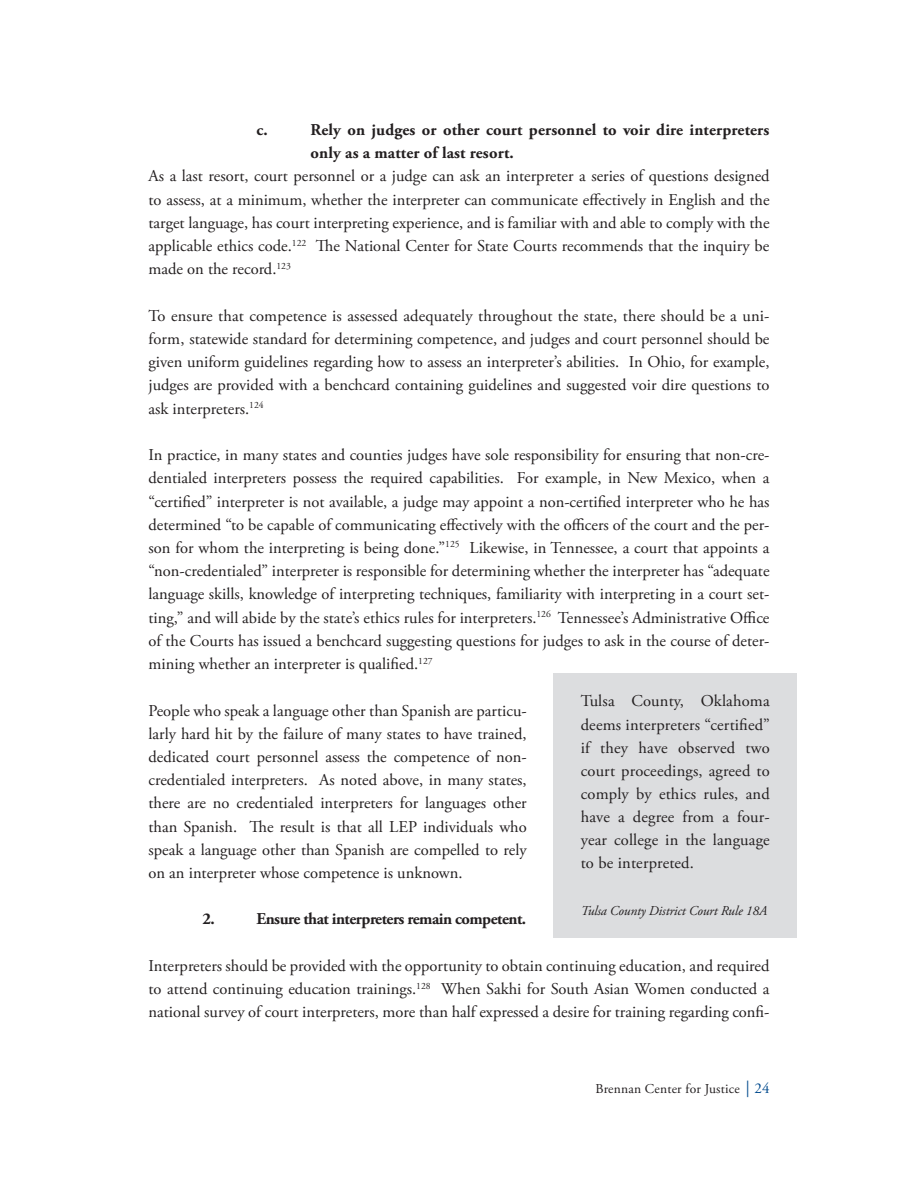
<style>
.page{position:relative;width:918px;height:1188px;background:#fff}
.page>*{position:absolute;margin:0;border:0;box-sizing:border-box;transform-origin:0 0}
.t1{font:16.5px/23.2px "Adobe Garamond Pro";color:#231f20;text-align:justify}
.t2{font:700 16.5px/23.2px "Adobe Garamond Pro";letter-spacing:.01em;color:#231f20}
.t3{font:700 16.5px "Adobe Garamond Pro";letter-spacing:-.03em;color:#231f20}
.t4{font:italic 13.5px "Adobe Garamond Pro";letter-spacing:-.01em;color:#231f20}
.t5{font:13.5px "Adobe Garamond Pro";letter-spacing:.015em;color:#231f20}
.s1{font-size:16.5px;color:#004a8d}
.s2{font-size:15px;color:#004a8d}
</style>
<div class="page">
<div style="left:554px;top:673px;width:243px;height:264px;background:#dcdddf"></div>
<p class="t2" style="left:256px;top:118px;width:13px">c.</p>
<p class="t2" style="left:311px;top:118px;width:460px">Rely on judges or other court personnel to voir dire interpreters only as a matter of last resort.</p>
<p class="t1" style="left:149px;top:165px;width:623px">As a last resort, court personnel or a judge can ask an interpreter a series of questions designed to assess, at a minimum, whether the interpreter can communicate effectively in English and the target language, has court interpreting experience, and is familiar with and able to comply with the applicable ethics code.<sup>122</sup> The National Center for State Courts recommends that the inquiry be made on the record.<sup>123</sup></p>
<p class="t1" style="left:149px;top:304px;width:623px">To ensure that competence is assessed adequately throughout the state, there should be a uni&shy;form, statewide standard for determining competence, and judges and court personnel should be given uniform guidelines regarding how to assess an interpreter’s abilities. In Ohio, for example, judges are provided with a benchcard containing guidelines and suggested voir dire questions to ask interpreters.<sup>124</sup></p>
<p class="t1" style="left:148px;top:444px;width:623px">In practice, in many states and counties judges have sole responsibility for ensuring that non-cre&shy;dentialed interpreters possess the required capabilities. For example, in New Mexico, when a “certified” interpreter is not available, a judge may appoint a non-certified interpreter who he has determined “to be capable of communicating effectively with the officers of the court and the per&shy;son for whom the interpreting is being done.”<sup>125</sup> Likewise, in Tennessee, a court that appoints a “non-credentialed” interpreter is responsible for determining whether the interpreter has “adequate language skills, knowledge of interpreting techniques, familiarity with interpreting in a court set&shy;ting,” and will abide by the state’s ethics rules for interpreters.<sup>126</sup> Tennessee’s Administrative Office of the Courts has issued a benchcard suggesting questions for judges to ask in the course of deter&shy;mining whether an interpreter is qualified.<sup>127</sup></p>
<p class="t1" style="left:149px;top:699px;width:380px">People who speak a language other than Spanish are particu&shy;larly hard hit by the failure of many states to have trained, dedicated court personnel assess the competence of non&shy;credentialed interpreters. As noted above, in many states, there are no credentialed interpreters for languages other than Spanish. The result is that all LEP individuals who speak a language other than Spanish are compelled to rely on an interpreter whose competence is unknown.</p>
<p class="t2" style="left:203px;top:908px;width:14px">2.</p>
<p class="t3" style="left:257px;top:910px;width:271px">Ensure that interpreters remain competent.</p>
<p class="t1" style="left:149px;top:955px;width:623px">Interpreters should be provided with the opportunity to obtain continuing education, and required to attend continuing education trainings.<sup>128</sup> When Sakhi for South Asian Women conducted a national survey of court interpreters, more than half expressed a desire for training regarding confi-</p>
<p class="t1" style="left:581px;top:690px;width:191px">Tulsa County, Oklahoma deems interpreters “certified” if they have observed two court proceedings, agreed to comply by ethics rules, and have a degree from a four&shy;year college in the language to be interpreted.</p>
<p class="t4" style="left:581px;top:902px;width:188px">Tulsa County District Court Rule 18A</p>
<p class="t5" style="left:596px;top:1081px;width:175px">Brennan Center for Justice <span class="s1">|</span> <span class="s2">24</span></p>
</div>
